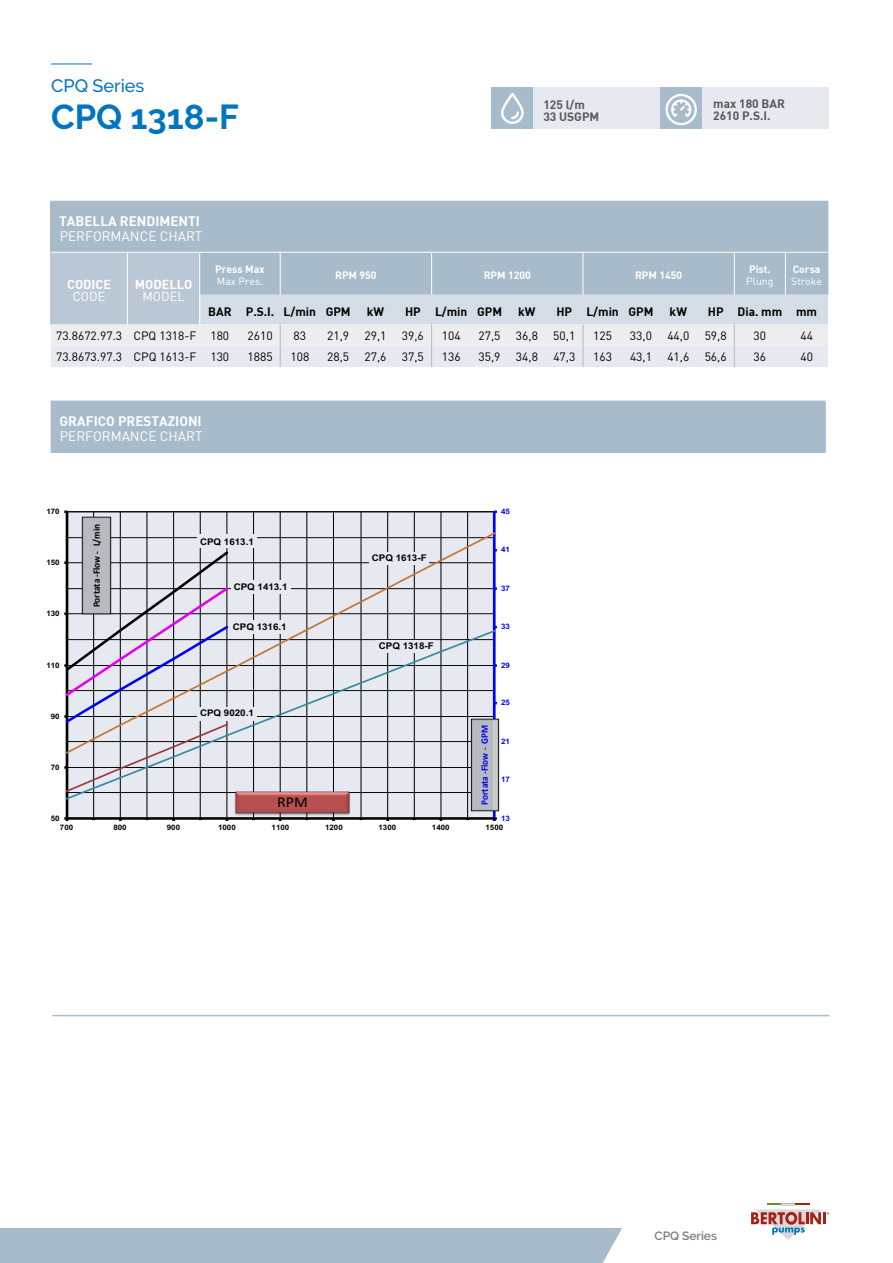
<style>
.page{position:relative;width:893px;height:1263px;background:#fff}
.page>*{position:absolute;margin:0;border:0;box-sizing:border-box;transform-origin:0 0}
.t1{font:700 34.5px "Raleway";color:#0075bf}
.t2{font:500 18px "Raleway";color:#0075bf}
.t3{font:15px "Calibri";color:#000;scale:1.06 1}
.t4{font:13.5px "DIN Bold";color:#fff}
.t5{font:13.5px "DIN";color:#fff}
.t6{font:12.75px "DIN Bold";color:#fff}
.t7{font:12.75px "DIN";color:#fff}
.t8{font:12px "DIN Pro";color:#000}
.t9{font:12px "DIN Bold";color:#000}
.t10{font:12px/12px "DIN Bold";color:#575756}
.t11{font:600 12px "Raleway";color:#7c7b7b}
.t12{font:10.5px "DIN Bold";color:#fff}
.t13{font:10.5px "DIN";color:#fff}
.t14{font:700 9.75px "Calibri";color:#000;scale:.94 1}
.t15{font:700 9.75px "Calibri";color:#00f;scale:.94 1}
.t16{font:700 9.15px "Arial";color:#000;scale:1.06 1}
.t17{font:700 7.5px "Arial";color:#000;scale:1.06 1}
.t18{font:700 7.5px "Arial";color:#00f;scale:1.06 1}
</style>
<div class="page">
<div style="left:0;top:1228px;width:893px;height:35px;background:#a8bbcb"></div>
<svg style="left:603px;top:1203px;width:290px;height:60px"></svg>
<hr style="left:51px;top:64px;width:41px;height:1px;background:#0075bf">
<div style="left:533px;top:88px;width:128px;height:41px;background:#e6eaf0"></div>
<div style="left:492px;top:88px;width:41px;height:41px;background:#a8bbcb"></div>
<div style="left:701px;top:88px;width:128px;height:41px;background:#e6eaf0"></div>
<svg style="left:501px;top:93px;width:23px;height:31px"></svg>
<div style="left:661px;top:88px;width:41px;height:41px;background:#a8bbcb"></div>
<svg style="left:665px;top:94px;width:32px;height:32px"></svg>
<hr style="left:52px;top:1015px;width:777px;height:1px;background:#a8bbcb">
<div style="left:51px;top:401px;width:774px;height:51px;background:#a8bbcb"></div>
<hr style="left:825px;top:402px;width:1px;height:50px;background:#a8bbcb">
<hr style="left:51px;top:452px;width:774px;height:1px;background:#a8bbcb">
<svg style="left:65px;top:513px;width:432px;height:308px;background:#e2e5eb"></svg>
<hr style="left:93px;top:512px;width:1px;height:306px;background:#000">
<hr style="left:147px;top:512px;width:1px;height:306px;background:#000">
<hr style="left:200px;top:512px;width:1px;height:306px;background:#000">
<hr style="left:253px;top:512px;width:1px;height:306px;background:#000">
<hr style="left:306px;top:512px;width:1px;height:306px;background:#000">
<hr style="left:361px;top:512px;width:1px;height:306px;background:#000">
<hr style="left:414px;top:512px;width:1px;height:306px;background:#000">
<hr style="left:467px;top:512px;width:1px;height:306px;background:#000">
<hr style="left:120px;top:512px;width:1px;height:306px;background:#000">
<hr style="left:173px;top:512px;width:1px;height:306px;background:#000">
<hr style="left:226px;top:512px;width:1px;height:306px;background:#000">
<hr style="left:280px;top:512px;width:1px;height:306px;background:#000">
<hr style="left:333px;top:512px;width:1px;height:306px;background:#000">
<hr style="left:387px;top:512px;width:1px;height:306px;background:#000">
<hr style="left:441px;top:512px;width:1px;height:306px;background:#000">
<hr style="left:66px;top:512px;width:2px;height:306px;background:#000">
<hr style="left:493px;top:512px;width:3px;height:306px;background:#00f">
<hr style="left:67px;top:817px;width:427px;height:3px;background:#000">
<svg style="left:493px;top:817px;width:4px;height:4px"></svg>
<svg style="left:67px;top:755px;width:403px;height:46px;background:#d0d4da"></svg>
<svg style="left:67px;top:531px;width:428px;height:224px;background:#cfd1d9"></svg>
<div style="left:230px;top:620px;width:59px;height:13px;background:#e6eaf0"></div>
<div style="left:231px;top:580px;width:59px;height:13px;background:#e6eaf0"></div>
<div style="left:197px;top:535px;width:60px;height:13px;background:#e6eaf0"></div>
<div style="left:197px;top:707px;width:60px;height:13px;background:#e6eaf0"></div>
<div style="left:377px;top:640px;width:59px;height:12px;background:#e6eaf0"></div>
<div style="left:369px;top:552px;width:60px;height:13px;background:#e6eaf0"></div>
<img style="left:81px;top:515px;width:32px;height:101px">
<img style="left:470px;top:718px;width:30px;height:94px">
<img style="left:232px;top:785px;width:121px;height:36px">
<div style="left:51px;top:201px;width:777px;height:51px;background:#a8bbcb"></div>
<hr style="left:828px;top:252px;width:1px;height:43px;background:#a8bbcb">
<hr style="left:828px;top:201px;width:1px;height:51px;background:#a8bbcb">
<svg style="left:51px;top:252px;width:777px;height:115px;background:#ccd6df"></svg>
<h2 class="t2" style="left:51px;top:75px;width:95px">CPQ Series</h2>
<h1 class="t1" style="left:51px;top:97px;width:189px">CPQ 1318-F</h1>
<p class="t4" style="left:59px;top:212px;width:142px">TABELLA RENDIMENTI</p>
<p class="t5" style="left:60px;top:228px;width:144px">PERFORMANCE CHART</p>
<p class="t6" style="left:67px;top:276px;width:46px">CODICE</p>
<p class="t7" style="left:73px;top:288px;width:34px">CODE</p>
<p class="t6" style="left:135px;top:276px;width:59px">MODELLO</p>
<p class="t7" style="left:142px;top:288px;width:44px">MODEL</p>
<p class="t12" style="left:215px;top:262px;width:51px">Press Max</p>
<p class="t13" style="left:217px;top:274px;width:48px">Max Pres.</p>
<p class="t10" style="left:543px;top:98px;width:57px">125 l/m<br>33 USGPM</p>
<p class="t10" style="left:713px;top:98px;width:73px">max 180 BAR<br>2610 P.S.I.</p>
<p class="t12" style="left:335px;top:268px;width:43px">RPM 950</p>
<p class="t12" style="left:484px;top:268px;width:49px">RPM 1200</p>
<p class="t12" style="left:635px;top:268px;width:49px">RPM 1450</p>
<p class="t12" style="left:749px;top:262px;width:23px">Pist.</p>
<p class="t13" style="left:746px;top:274px;width:29px">Plung</p>
<p class="t12" style="left:793px;top:262px;width:29px">Corsa</p>
<p class="t13" style="left:791px;top:274px;width:32px">Stroke</p>
<p class="t9" style="left:208px;top:304px;width:144px">BAR P.S.I. L/min GPM</p>
<p class="t9" style="left:367px;top:304px;width:19px">kW</p>
<p class="t9" style="left:405px;top:304px;width:99px">HP L/min GPM</p>
<p class="t9" style="left:518px;top:304px;width:19px">kW</p>
<p class="t9" style="left:556px;top:304px;width:99px">HP L/min GPM</p>
<p class="t9" style="left:670px;top:304px;width:19px">kW</p>
<p class="t9" style="left:708px;top:304px;width:111px">HP Dia. mm mm</p>
<p class="t8" style="left:56px;top:326px;width:175px">73.8672.97.3 CPQ 1318-F 180</p>
<p class="t8" style="left:248px;top:326px;width:27px">2610</p>
<p class="t8" style="left:294px;top:326px;width:14px">83</p>
<p class="t8" style="left:327px;top:326px;width:23px">21,9</p>
<p class="t8" style="left:365px;top:326px;width:23px">29,1</p>
<p class="t8" style="left:402px;top:326px;width:23px">39,6</p>
<p class="t8" style="left:442px;top:326px;width:20px">104</p>
<p class="t8" style="left:479px;top:326px;width:23px">27,5</p>
<p class="t8" style="left:516px;top:326px;width:23px">36,8</p>
<p class="t8" style="left:553px;top:326px;width:23px">50,1</p>
<p class="t8" style="left:593px;top:326px;width:20px">125</p>
<p class="t8" style="left:630px;top:326px;width:23px">33,0</p>
<p class="t8" style="left:667px;top:326px;width:23px">44,0</p>
<p class="t8" style="left:705px;top:326px;width:23px">59,8</p>
<p class="t8" style="left:754px;top:326px;width:14px">30</p>
<p class="t8" style="left:800px;top:326px;width:14px">44</p>
<p class="t8" style="left:56px;top:347px;width:175px">73.8673.97.3 CPQ 1613-F 130</p>
<p class="t8" style="left:248px;top:347px;width:27px">1885</p>
<p class="t8" style="left:290px;top:347px;width:20px">108</p>
<p class="t8" style="left:327px;top:347px;width:23px">28,5</p>
<p class="t8" style="left:365px;top:347px;width:23px">27,6</p>
<p class="t8" style="left:402px;top:347px;width:23px">37,5</p>
<p class="t8" style="left:442px;top:347px;width:20px">136</p>
<p class="t8" style="left:479px;top:347px;width:23px">35,9</p>
<p class="t8" style="left:516px;top:347px;width:23px">34,8</p>
<p class="t8" style="left:553px;top:347px;width:23px">47,3</p>
<p class="t8" style="left:593px;top:347px;width:20px">163</p>
<p class="t8" style="left:630px;top:347px;width:23px">43,1</p>
<p class="t8" style="left:667px;top:347px;width:23px">41,6</p>
<p class="t8" style="left:705px;top:347px;width:23px">56,6</p>
<p class="t8" style="left:754px;top:347px;width:14px">36</p>
<p class="t8" style="left:800px;top:347px;width:14px">40</p>
<p class="t4" style="left:60px;top:413px;width:144px">GRAFICO PRESTAZIONI</p>
<p class="t5" style="left:60px;top:428px;width:144px">PERFORMANCE CHART</p>
<p class="t17" style="left:46px;top:506px;width:14px">170</p>
<p class="t17" style="left:46px;top:557px;width:14px">150</p>
<p class="t17" style="left:46px;top:608px;width:14px">130</p>
<p class="t17" style="left:46px;top:660px;width:14px">110</p>
<p class="t17" style="left:51px;top:711px;width:10px">90</p>
<p class="t17" style="left:51px;top:762px;width:10px">70</p>
<p class="t17" style="left:51px;top:813px;width:10px">50</p>
<p class="t14" style="left:90px;top:607px;width:90px;rotate:-90deg">Portata -Flow - L/min</p>
<p class="t16" style="left:200px;top:535px;width:52px">CPQ 1613.1</p>
<p class="t16" style="left:234px;top:580px;width:52px">CPQ 1413.1</p>
<p class="t16" style="left:233px;top:620px;width:52px">CPQ 1316.1</p>
<p class="t16" style="left:200px;top:706px;width:52px">CPQ 9020.1</p>
<p class="t3" style="left:277px;top:792px;width:30px">RPM</p>
<p class="t16" style="left:372px;top:552px;width:53px">CPQ 1613-F</p>
<p class="t16" style="left:379px;top:639px;width:53px">CPQ 1318-F</p>
<p class="t15" style="left:478px;top:805px;width:86px;rotate:-90deg">Portata -Flow - GPM</p>
<p class="t18" style="left:501px;top:506px;width:10px">45</p>
<p class="t18" style="left:501px;top:544px;width:10px">41</p>
<p class="t18" style="left:501px;top:583px;width:10px">37</p>
<p class="t18" style="left:501px;top:621px;width:10px">33</p>
<p class="t18" style="left:501px;top:660px;width:10px">29</p>
<p class="t18" style="left:501px;top:697px;width:10px">25</p>
<p class="t18" style="left:501px;top:736px;width:10px">21</p>
<p class="t18" style="left:501px;top:774px;width:10px">17</p>
<p class="t18" style="left:501px;top:813px;width:10px">13</p>
<p class="t17" style="left:60px;top:822px;width:14px">700</p>
<p class="t17" style="left:113px;top:822px;width:14px">800</p>
<p class="t17" style="left:167px;top:822px;width:14px">900</p>
<p class="t17" style="left:218px;top:822px;width:18px">1000</p>
<p class="t17" style="left:272px;top:822px;width:18px">1100</p>
<p class="t17" style="left:325px;top:822px;width:18px">1200</p>
<p class="t17" style="left:378px;top:822px;width:18px">1300</p>
<p class="t17" style="left:432px;top:822px;width:18px">1400</p>
<p class="t17" style="left:485px;top:822px;width:18px">1500</p>
<p class="t11" style="left:654px;top:1228px;width:64px">CPQ Series</p>
</div>
